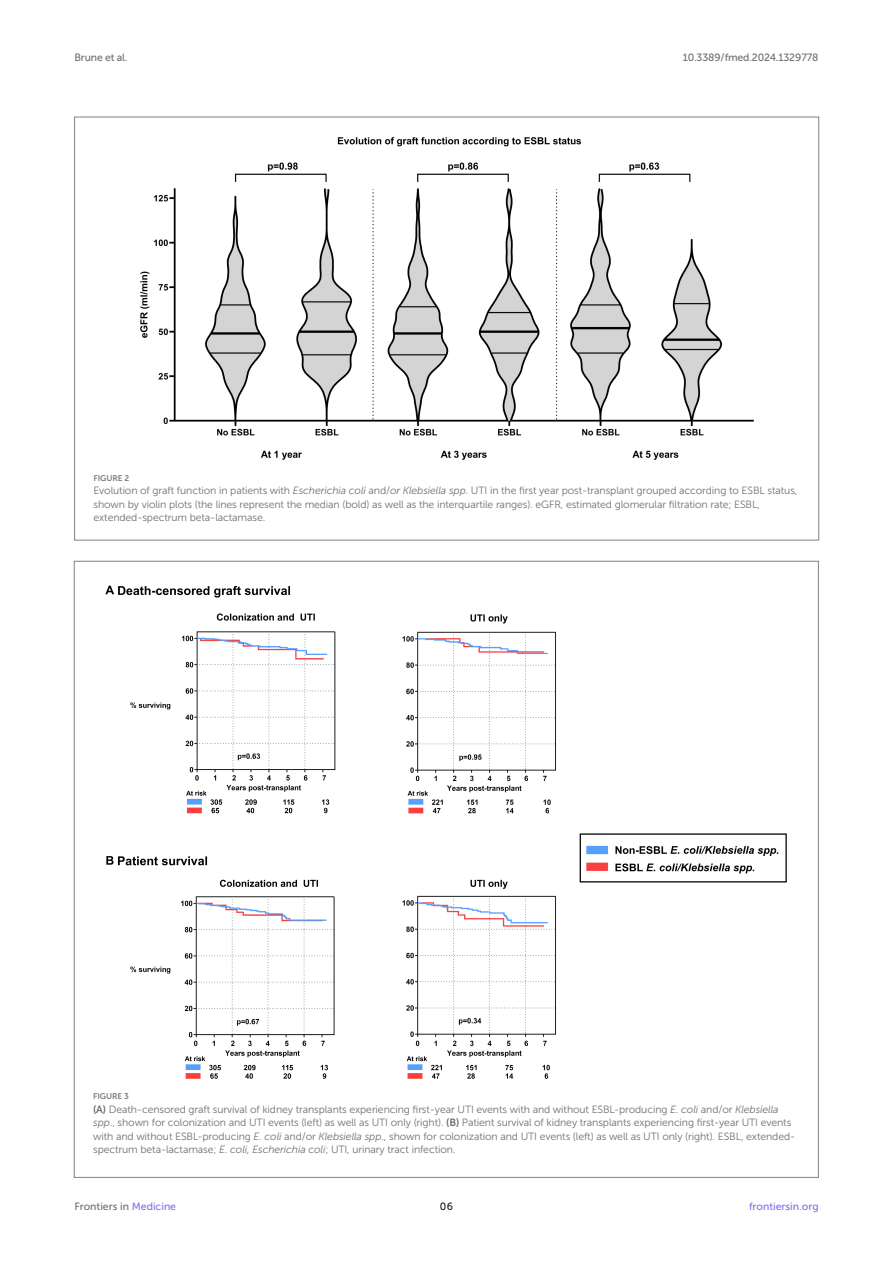
<style>
.page{position:relative;width:893px;height:1263px;background:#fff}
.page>*{position:absolute;margin:0;border:0;box-sizing:border-box;transform-origin:0 0}
.FIG_LEG{font:10.5px/13.5px "Museo Sans 300";letter-spacing:-.01em;color:#706f70}
.t1{font:10.5px "Museo Sans 500";letter-spacing:-.015em;color:#706f70}
.t2{font:10.5px "Museo Sans 500";color:#856df0}
.t3{font:10.5px "Museo Sans 500";color:#1b1c1b}
.FIG_HD{font:8.25px "Museo Sans 700";letter-spacing:-.01em;color:#7e7f7f}
.s1{font-style:italic}
.s2{font-family:"Museo Sans 700"}
.s3{color:#856df0}
</style>
<div class="page">
<img style="left:105px;top:585px;width:682px;height:494px">
<img style="left:140px;top:137px;width:614px;height:323px">
<p class="t1" style="left:74px;top:51px;width:54px">Brune et al.</p>
<p class="t1" style="left:683px;top:51px;width:137px">10.3389/fmed.2024.1329778</p>
<p class="FIG_HD" style="left:94px;top:473px;width:37px">FIGURE 2</p>
<p class="FIG_LEG" style="left:94px;top:484px;width:705px">Evolution of graft function in patients with <span class="s1">Escherichia coli</span> and/<span class="s1">or Klebsiella spp</span>. UTI in the first year post-transplant grouped according to ESBL status, shown by violin plots (the lines represent the median (bold) as well as the interquartile ranges). eGFR, estimated glomerular filtration rate; ESBL, extended-spectrum beta-lactamase.</p>
<p class="FIG_HD" style="left:93px;top:1092px;width:37px">FIGURE 3</p>
<p class="FIG_LEG" style="left:93px;top:1102px;width:704px"><span class="s2">(A)</span> Death-censored graft survival of kidney transplants experiencing first-year UTI events with and without ESBL-producing <span class="s1">E. coli</span> and/or <span class="s1">Klebsiella spp</span>., shown for colonization and UTI events (left) as well as UTI only (right). <span class="s2">(B)</span> Patient survival of kidney transplants experiencing first-year UTI events with and without ESBL-producing <span class="s1">E. coli</span> and/or <span class="s1">Klebsiella spp</span>., shown for colonization and UTI events (left) as well as UTI only (right). ESBL, extended&shy;spectrum beta-lactamase; <span class="s1">E. coli, Escherichia coli</span>; UTI, urinary tract infection.</p>
<p class="t1" style="left:74px;top:1200px;width:103px">Frontiers in <span class="s3">Medicine</span></p>
<p class="t3" style="left:440px;top:1200px;width:15px">06</p>
<p class="t2" style="left:749px;top:1200px;width:71px">frontiersin.org</p>
</div>
